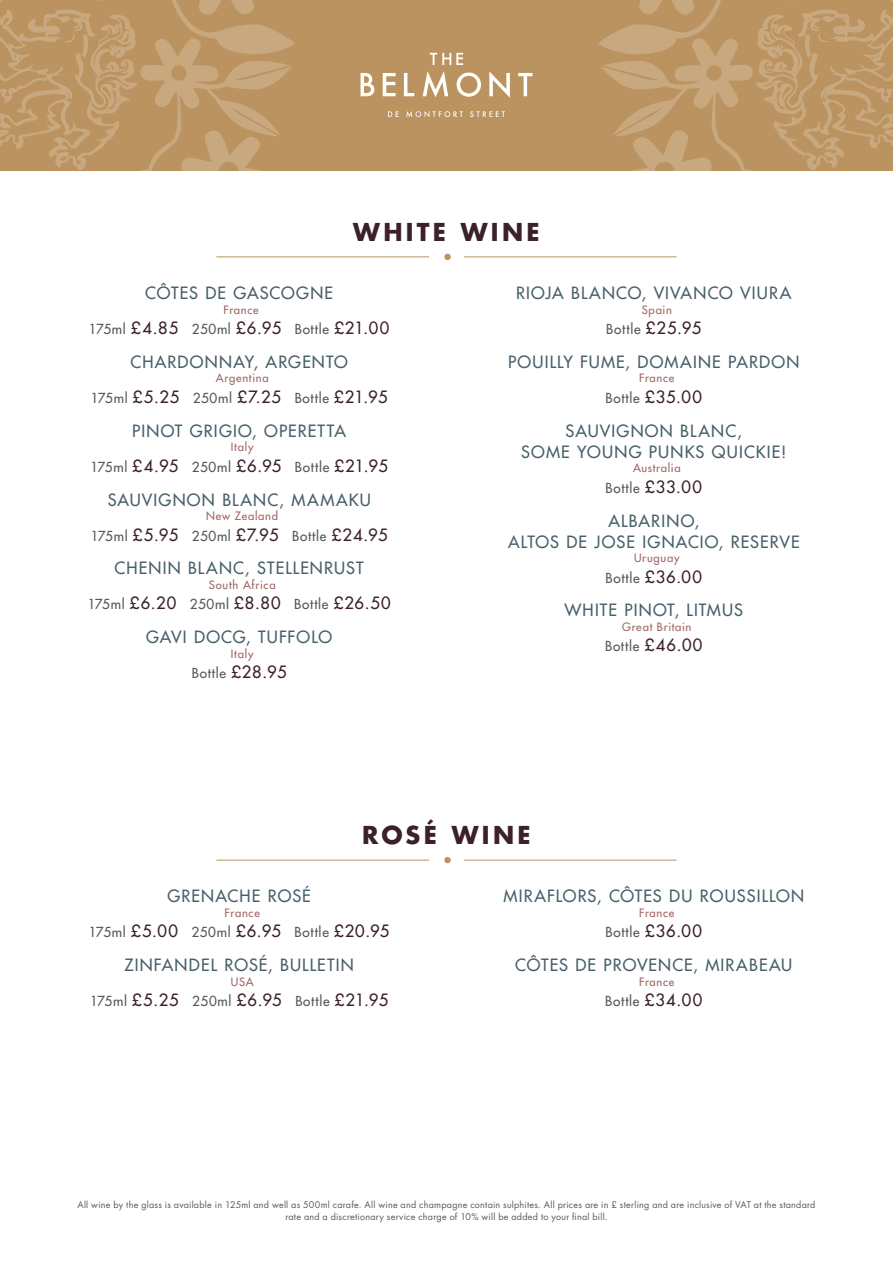
<style>
.page{position:relative;width:893px;height:1263px;background:#fff}
.page>*{position:absolute;margin:0;border:0;box-sizing:border-box;transform-origin:0 0}
.t1{font:700 24px "Futura Std";letter-spacing:.14em;color:#3c212a}
.t2{font:500 16.5px/21px "Futura Std";letter-spacing:.07em;color:#48606a;text-align:center}
.t3{font:500 13.5px "Futura Std";letter-spacing:.05em;color:#57585a}
.t4{font:500 11.25px "Futura Std";letter-spacing:.065em;color:#a06362}
.t5{font:9px/12px "Futura Std";letter-spacing:.025em;color:#57585a;text-align:center}
.s1{font-size:16.5px;color:#3c212a}
</style>
<div class="page">
<hr style="left:216px;top:256px;width:213px;height:1px;background:#bb9360">
<hr style="left:464px;top:256px;width:213px;height:1px;background:#bb9360">
<div style="left:444px;top:254px;width:7px;height:6px;background:#bb9360;border-radius:50%"></div>
<hr style="left:216px;top:860px;width:213px;height:1px;background:#bb9360">
<hr style="left:464px;top:860px;width:213px;height:1px;background:#bb9360">
<div style="left:444px;top:857px;width:7px;height:6px;background:#bb9360;border-radius:50%"></div>
<div style="left:0;top:0;width:893px;height:170px;background:#bb9360"></div>
<svg style="left:360px;top:53px;width:172px;height:64px"></svg>
<svg style="left:0;top:0;width:295px;height:170px"></svg>
<svg style="left:598px;top:0;width:295px;height:170px"></svg>
<p class="t1" style="left:353px;top:216px;width:188px">WHITE WINE</p>
<p class="t2" style="left:145px;top:283px;width:189px">CÔTES DE GASCOGNE</p>
<p class="t4" style="left:224px;top:302px;width:37px">France</p>
<p class="t3" style="left:89px;top:321px;width:302px">175ml <span class="s1">£4.85</span> 250ml <span class="s1">£6.95</span> Bottle <span class="s1">£21.00</span></p>
<p class="t2" style="left:131px;top:351px;width:219px">CHARDONNAY, ARGENTO</p>
<p class="t4" style="left:216px;top:371px;width:54px">Argentina</p>
<p class="t3" style="left:91px;top:389px;width:298px">175ml <span class="s1">£5.25</span> 250ml <span class="s1">£7.25</span> Bottle <span class="s1">£21.95</span></p>
<p class="t2" style="left:132px;top:420px;width:216px">PINOT GRIGIO, OPERETTA</p>
<p class="t4" style="left:231px;top:440px;width:24px">Italy</p>
<p class="t3" style="left:90px;top:458px;width:299px">175ml <span class="s1">£4.95</span> 250ml <span class="s1">£6.95</span> Bottle <span class="s1">£21.95</span></p>
<p class="t2" style="left:108px;top:489px;width:265px">SAUVIGNON BLANC, MAMAKU</p>
<p class="t4" style="left:206px;top:509px;width:73px">New Zealand</p>
<p class="t3" style="left:91px;top:527px;width:298px">175ml <span class="s1">£5.95</span> 250ml <span class="s1">£7.95</span> Bottle <span class="s1">£24.95</span></p>
<p class="t2" style="left:115px;top:558px;width:251px">CHENIN BLANC, STELLENRUST</p>
<p class="t4" style="left:209px;top:578px;width:68px">South Africa</p>
<p class="t3" style="left:88px;top:596px;width:304px">175ml <span class="s1">£6.20</span> 250ml <span class="s1">£8.80</span> Bottle <span class="s1">£26.50</span></p>
<p class="t2" style="left:146px;top:626px;width:187px">GAVI DOCG, TUFFOLO</p>
<p class="t4" style="left:231px;top:646px;width:24px">Italy</p>
<p class="t3" style="left:192px;top:665px;width:96px">Bottle <span class="s1">£28.95</span></p>
<p class="t2" style="left:516px;top:283px;width:277px">RIOJA BLANCO, VIVANCO VIURA</p>
<p class="t4" style="left:642px;top:302px;width:32px">Spain</p>
<p class="t3" style="left:606px;top:321px;width:96px">Bottle <span class="s1">£25.95</span></p>
<p class="t2" style="left:508px;top:351px;width:293px">POUILLY FUME, DOMAINE PARDON</p>
<p class="t4" style="left:639px;top:371px;width:37px">France</p>
<p class="t3" style="left:605px;top:389px;width:98px">Bottle <span class="s1">£35.00</span></p>
<p class="t2" style="left:521px;top:420px;width:267px">SAUVIGNON BLANC,<br>SOME YOUNG PUNKS QUICKIE!</p>
<p class="t4" style="left:633px;top:461px;width:49px">Australia</p>
<p class="t3" style="left:605px;top:479px;width:98px">Bottle <span class="s1">£33.00</span></p>
<p class="t2" style="left:508px;top:510px;width:293px">ALBARINO,<br>ALTOS DE JOSE IGNACIO, RESERVE</p>
<p class="t4" style="left:634px;top:551px;width:47px">Uruguay</p>
<p class="t3" style="left:605px;top:569px;width:98px">Bottle <span class="s1">£36.00</span></p>
<p class="t2" style="left:564px;top:600px;width:180px">WHITE PINOT, LITMUS</p>
<p class="t4" style="left:622px;top:620px;width:71px">Great Britain</p>
<p class="t3" style="left:605px;top:638px;width:99px">Bottle <span class="s1">£46.00</span></p>
<p class="t1" style="left:362px;top:819px;width:170px">ROSÉ WINE</p>
<p class="t2" style="left:168px;top:886px;width:145px">GRENACHE ROSÉ</p>
<p class="t4" style="left:225px;top:906px;width:37px">France</p>
<p class="t3" style="left:89px;top:924px;width:302px">175ml <span class="s1">£5.00</span> 250ml <span class="s1">£6.95</span> Bottle <span class="s1">£20.95</span></p>
<p class="t2" style="left:125px;top:955px;width:231px">ZINFANDEL ROSÉ, BULLETIN</p>
<p class="t4" style="left:231px;top:974px;width:24px">USA</p>
<p class="t3" style="left:90px;top:993px;width:300px">175ml <span class="s1">£5.25</span> 250ml <span class="s1">£6.95</span> Bottle <span class="s1">£21.95</span></p>
<p class="t2" style="left:503px;top:886px;width:302px">MIRAFLORS, CÔTES DU ROUSSILLON</p>
<p class="t4" style="left:639px;top:906px;width:37px">France</p>
<p class="t3" style="left:605px;top:924px;width:98px">Bottle <span class="s1">£36.00</span></p>
<p class="t2" style="left:515px;top:955px;width:278px">CÔTES DE PROVENCE, MIRABEAU</p>
<p class="t4" style="left:639px;top:974px;width:37px">France</p>
<p class="t3" style="left:605px;top:993px;width:99px">Bottle <span class="s1">£34.00</span></p>
<p class="t5" style="left:77px;top:1199px;width:739px">All wine by the glass is available in 125ml and well as 500ml carafe. All wine and champagne contain sulphites. All prices are in £ sterling and are inclusive of VAT at the standard rate and a discretionary service charge of 10% will be added to your final bill.</p>
</div>
